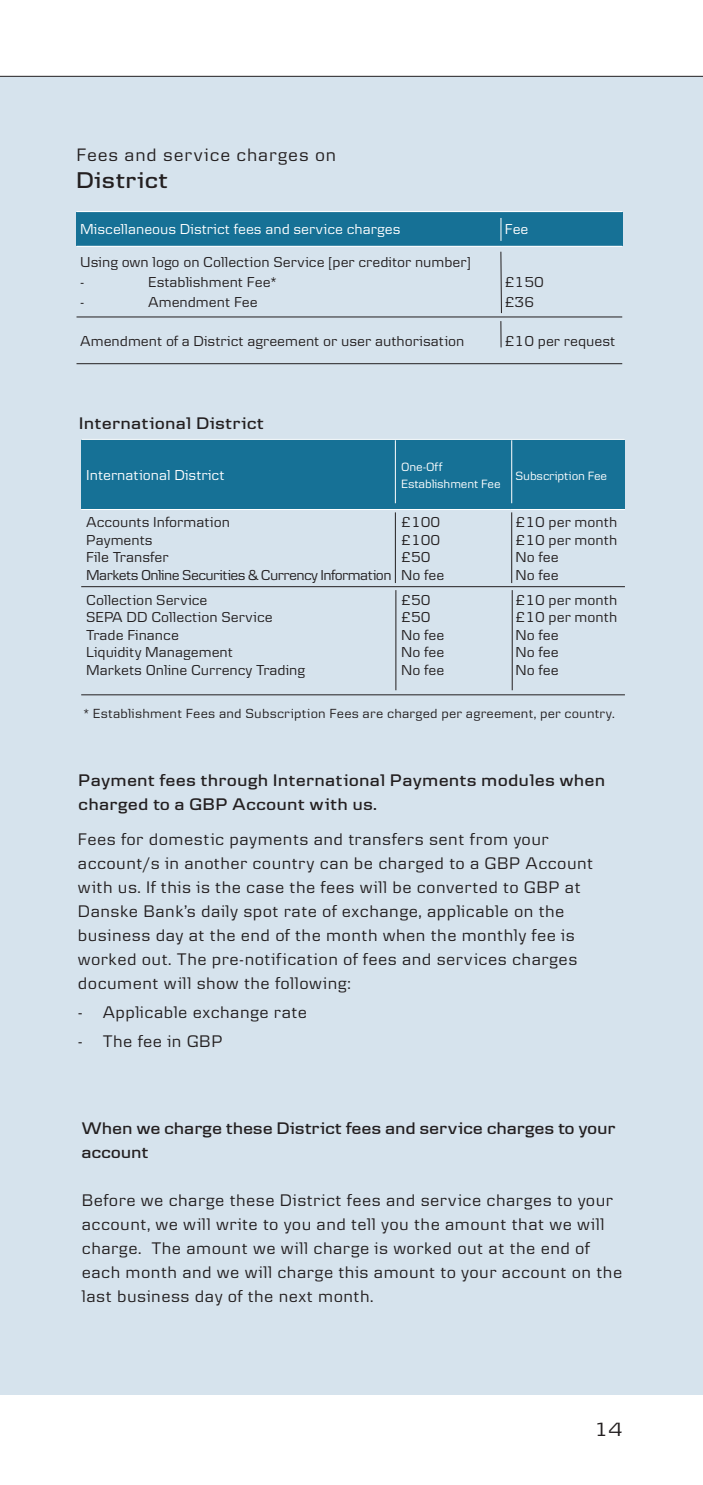
<style>
.page{position:relative;width:703px;height:1485px;background:#fff}
.page>*{position:absolute;margin:0;border:0;box-sizing:border-box;transform-origin:0 0}
.t1{font:600 23.75px "Danske Headline";letter-spacing:.05em;color:#231f20}
.t2{font:20px "Danske Headline";color:#231f20}
.t3{font:18.75px "Danske Text";letter-spacing:.045em;color:#231f20}
.t4{font:17.5px/24px "Danske Text";letter-spacing:.025em;color:#231f20}
.t5{font:600 17.5px/23.5px "Danske Headline";letter-spacing:.05em;color:#231f20}
.t6{font:600 17.5px/24px "Danske Headline";letter-spacing:.025em;color:#231f20}
.t7{font:15px/17.5px "Danske Text";color:#231f20}
.t8{font:15px "Danske Text";color:#fff}
.t9{font:13.75px "Danske Text";letter-spacing:.015em;color:#231f20}
.t10{font:12.5px/16.8px "Danske Text";letter-spacing:-.015em;color:#fff}
</style>
<div class="page">
<div style="left:0;top:76px;width:702px;height:1318px;background:#d6e3ed"></div>
<hr style="left:0;top:76px;width:702px;height:1px;background:#231f20">
<div style="left:81px;top:440px;width:315px;height:69px;background:#167196"></div>
<div style="left:396px;top:440px;width:114px;height:69px;background:#167196"></div>
<div style="left:510px;top:440px;width:114px;height:69px;background:#167196"></div>
<hr style="left:81px;top:439px;width:543px;height:1px;background:#fff">
<hr style="left:81px;top:509px;width:429px;height:1px;background:#fff">
<hr style="left:510px;top:509px;width:114px;height:1px;background:#fff">
<hr style="left:81px;top:586px;width:543px;height:1px;background:#231f20">
<hr style="left:81px;top:694px;width:543px;height:1px;background:#231f20">
<hr style="left:395px;top:440px;width:1px;height:63px;background:#fff">
<hr style="left:395px;top:512px;width:1px;height:71px;background:#231f20">
<hr style="left:395px;top:590px;width:1px;height:100px;background:#231f20">
<hr style="left:511px;top:440px;width:1px;height:63px;background:#fff">
<hr style="left:511px;top:512px;width:1px;height:71px;background:#231f20">
<hr style="left:511px;top:590px;width:1px;height:100px;background:#231f20">
<div style="left:76px;top:212px;width:425px;height:34px;background:#167196"></div>
<div style="left:501px;top:212px;width:121px;height:34px;background:#167196"></div>
<hr style="left:76px;top:211px;width:546px;height:1px;background:#fff">
<hr style="left:76px;top:246px;width:425px;height:1px;background:#fff">
<hr style="left:501px;top:246px;width:121px;height:1px;background:#fff">
<hr style="left:76px;top:317px;width:546px;height:1px;background:#231f20">
<hr style="left:76px;top:363px;width:546px;height:1px;background:#231f20">
<svg style="left:500px;top:218px;width:1px;height:23px"></svg>
<hr style="left:500px;top:252px;width:2px;height:61px;background:#231f20">
<svg style="left:500px;top:321px;width:1px;height:26px"></svg>
<p class="t3" style="left:76px;top:148px;width:261px">Fees and service charges on</p>
<h1 class="t1" style="left:76px;top:173px;width:93px">District</h1>
<p class="t8" style="left:80px;top:224px;width:321px">Miscellaneous District fees and service charges</p>
<p class="t8" style="left:504px;top:224px;width:25px">Fee</p>
<p class="t7" style="left:80px;top:253px;width:392px;line-height:20px">Using own logo on Collection Service [per creditor number] -</p>
<p class="t7" style="left:504px;top:273px;width:41px;line-height:20px">£150 £36</p>
<p class="t7" style="left:148px;top:275px;width:130px">Establishment Fee*</p>
<p class="t7" style="left:80px;top:295px;width:6px">-</p>
<p class="t7" style="left:148px;top:295px;width:111px">Amendment Fee</p>
<p class="t7" style="left:80px;top:333px;width:386px">Amendment of a District agreement or user authorisation</p>
<p class="t7" style="left:504px;top:333px;width:112px">£10 per request</p>
<p class="t5" style="left:79px;top:413px;width:186px">International District</p>
<p class="t8" style="left:86px;top:470px;width:140px">International District</p>
<p class="t10" style="left:401px;top:460px;width:101px">One-Off<br>Establishment Fee</p>
<p class="t10" style="left:515px;top:468px;width:93px">Subscription Fee</p>
<p class="t7" style="left:86px;top:515px;width:307px">Accounts Information<br>Payments<br>File Transfer<br>Markets Online Securities &amp; Currency Information</p>
<p class="t7" style="left:401px;top:515px;width:45px">£100 £100 £50<br>No fee</p>
<p class="t7" style="left:515px;top:515px;width:103px">£10 per month £10 per month<br>No fee<br>No fee</p>
<p class="t7" style="left:86px;top:592px;width:220px">Collection Service<br>SEPA DD Collection Service<br>Trade Finance<br>Liquidity Management<br>Markets Online Currency Trading</p>
<p class="t7" style="left:401px;top:592px;width:45px">£50 £50<br>No fee<br>No fee<br>No fee</p>
<p class="t7" style="left:515px;top:592px;width:103px">£10 per month £10 per month<br>No fee<br>No fee<br>No fee</p>
<p class="t9" style="left:83px;top:708px;width:532px">* Establishment Fees and Subscription Fees are charged per agreement, per country.</p>
<p class="t5" style="left:79px;top:770px;width:527px">Payment fees through International Payments modules when charged to a GBP Account with us.</p>
<p class="t4" style="left:78px;top:829px;width:517px">Fees for domestic payments and transfers sent from your account/s in another country can be charged to a GBP Account with us. If this is the case the fees will be converted to GBP at Danske Bank’s daily spot rate of exchange, applicable on the business day at the end of the month when the monthly fee is worked out. The pre-notification of fees and services charges document will show the following:</p>
<p class="t4" style="left:78px;top:1002px;width:231px">- Applicable exchange rate</p>
<p class="t4" style="left:78px;top:1031px;width:146px">- The fee in GBP</p>
<p class="t6" style="left:82px;top:1118px;width:535px">When we charge these District fees and service charges to your account</p>
<p class="t4" style="left:82px;top:1190px;width:542px">Before we charge these District fees and service charges to your account, we will write to you and tell you the amount that we will charge. The amount we will charge is worked out at the end of each month and we will charge this amount to your account on the last business day of the next month.</p>
<p class="t2" style="left:594px;top:1422px;width:29px">14</p>
</div>
